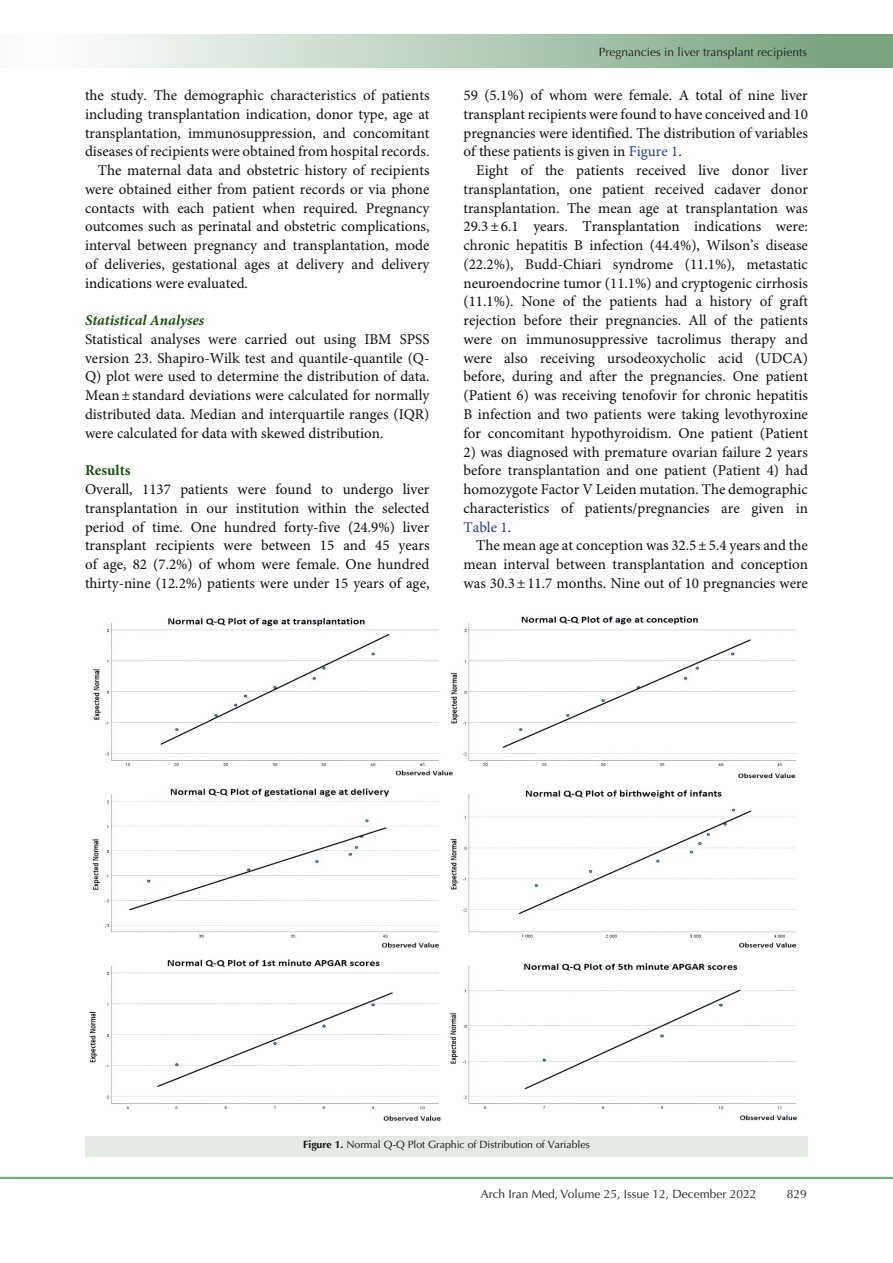
<style>
.page{position:relative;width:893px;height:1263px;background:#fff}
.page>*{position:absolute;margin:0;border:0;box-sizing:border-box;transform-origin:0 0}
.t1{font:15px/18.8px "Minion Pro";color:#0d0d0d;text-align:justify}
.t2{font:italic 700 15px "Minion Pro";color:#19510a}
.t3{font:700 15px "Minion Pro";color:#19510a}
.t4{font:12px "Optima LT Std";color:#231f20}
.t5{font:10.5px "Optima LT Std";color:#0d0d0d}
.s1{color:#253f8e}
.s2{font-weight:700}
</style>
<div class="page">
<div style="left:0;top:1177px;width:893px;height:2px;background:#0099e5;border:1px solid #7aa581"></div>
<div style="left:0;top:35px;width:892px;height:33px;background:linear-gradient(to right,#fff,#719f79)"></div>
<div style="left:85px;top:1136px;width:723px;height:21px;background:#e3eae2"></div>
<img style="left:89px;top:616px;width:708px;height:505px">
<p class="t1" style="left:85px;top:87px;width:346px">the study. The demographic characteristics of patients including transplantation indication, donor type, age at transplantation, immunosuppression, and concomitant diseases of recipients were obtained from hospital records.</p>
<p class="t1" style="left:85px;top:162px;width:346px;text-indent:13px">The maternal data and obstetric history of recipients were obtained either from patient records or via phone contacts with each patient when required. Pregnancy outcomes such as perinatal and obstetric complications, interval between pregnancy and transplantation, mode of deliveries, gestational ages at delivery and delivery indications were evaluated.</p>
<p class="t2" style="left:85px;top:310px;width:120px">Statistical Analyses</p>
<p class="t1" style="left:85px;top:330px;width:346px">Statistical analyses were carried out using IBM SPSS version 23. Shapiro-Wilk test and quantile-quantile (Q-Q) plot were used to determine the distribution of data.<br>Mean±standard deviations were calculated for normally distributed data. Median and interquartile ranges (IQR) were calculated for data with skewed distribution.</p>
<p class="t3" style="left:85px;top:460px;width:47px">Results</p>
<p class="t1" style="left:85px;top:480px;width:346px">Overall, 1137 patients were found to undergo liver transplantation in our institution within the selected period of time. One hundred forty-five (24.9%) liver transplant recipients were between 15 and 45 years of age, 82 (7.2%) of whom were female. One hundred thirty-nine (12.2%) patients were under 15 years of age,</p>
<p class="t4" style="left:599px;top:45px;width:210px">Pregnancies in liver transplant recipients</p>
<p class="t1" style="left:463px;top:87px;width:346px">59 (5.1%) of whom were female. A total of nine liver transplant recipients were found to have conceived and 10 pregnancies were identified. The distribution of variables of these patients is given in <span class="s1">Figure 1</span>.</p>
<p class="t1" style="left:463px;top:162px;width:346px;text-indent:13px">Eight of the patients received live donor liver transplantation, one patient received cadaver donor transplantation. The mean age at transplantation was 29.3±6.1 years. Transplantation indications were: chronic hepatitis B infection (44.4%), Wilson’s disease (22.2%), Budd-Chiari syndrome (11.1%), metastatic neuroendocrine tumor (11.1%) and cryptogenic cirrhosis (11.1%). None of the patients had a history of graft rejection before their pregnancies. All of the patients were on immunosuppressive tacrolimus therapy and were also receiving ursodeoxycholic acid (UDCA) before, during and after the pregnancies. One patient (Patient 6) was receiving tenofovir for chronic hepatitis B infection and two patients were taking levothyroxine for concomitant hypothyroidism. One patient (Patient</p>
<p class="t1" style="left:463px;top:443px;width:346px">2) was diagnosed with premature ovarian failure 2 years before transplantation and one patient (Patient 4) had homozygote Factor V Leiden mutation. The demographic characteristics of patients/pregnancies are given in <span class="s1">Table 1</span>.</p>
<p class="t1" style="left:463px;top:537px;width:346px;text-indent:13px">The mean age at conception was 32.5±5.4 years and the mean interval between transplantation and conception was 30.3±11.7 months. Nine out of 10 pregnancies were</p>
<p class="t5" style="left:303px;top:1139px;width:288px"><span class="s2">Figure 1.</span> Normal Q-Q Plot Graphic of Distribution of Variables</p>
<p class="t4" style="left:481px;top:1187px;width:277px">Arch Iran Med, Volume 25, Issue 12, December 2022</p>
<p class="t4" style="left:787px;top:1187px;width:22px">829</p>
</div>
